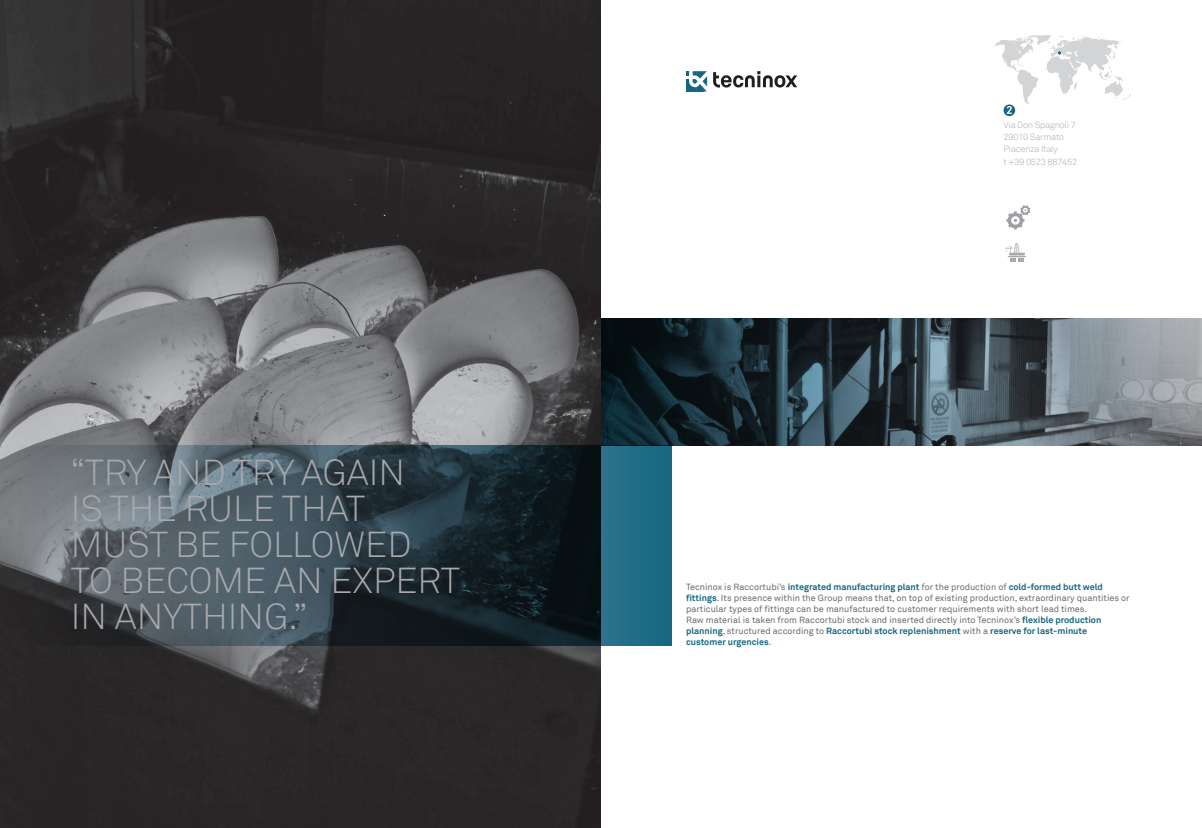
<style>
.page{position:relative;width:1202px;height:828px;background:#fff}
.page>*{position:absolute;margin:0;border:0;box-sizing:border-box;transform-origin:0 0}
.t1{font:300 36px/36px "Akkurat";color:#a8a9ad}
.t2{font:9px/11px "Akkurat";color:#6c6d70}
.t3{font:300 9px/12px "Akkurat";letter-spacing:-.02em;color:#a8a9ad}
.s1{font-weight:700;color:#156781}
</style>
<div class="page">
<img style="left:0;top:0;width:601px;height:828px">
<svg style="left:601px;top:319px;width:601px;height:126px;background:#414f57"></svg>
<svg style="left:0;top:445px;width:672px;height:200px;background:#374a53"></svg>
<div style="left:1003px;top:104px;width:12px;height:12px;background:#156781;border-radius:50%"></div>
<svg style="left:994px;top:35px;width:137px;height:79px"></svg>
<svg style="left:1006px;top:205px;width:24px;height:24px"></svg>
<svg style="left:687px;top:71px;width:20px;height:21px"></svg>
<svg style="left:713px;top:71px;width:84px;height:17px"></svg>
<svg style="left:1005px;top:243px;width:21px;height:19px"></svg>
<h1 class="t1" style="left:71px;top:455px;width:391px">“TRY AND TRY AGAIN<br>IS THE RULE THAT<br>MUST BE FOLLOWED<br>TO BECOME AN EXPERT<br>IN ANYTHING.”</h1>
<p class="t3" style="left:1003px;top:119px;width:75px">Via Don Spagnoli 7<br>29010 Sarmato<br>Piacenza Italy<br>t +39 0523 887452</p>
<p class="t2" style="left:686px;top:581px;width:445px">Tecninox is Raccortubi’s <span class="s1">integrated manufacturing plant</span> for the production of <span class="s1">cold-formed butt weld fittings</span>. Its presence within the Group means that, on top of existing production, extraordinary quantities or particular types of fittings can be manufactured to customer requirements with short lead times.<br>Raw material is taken from Raccortubi stock and inserted directly into Tecninox’s <span class="s1">flexible production planning</span>, structured according to <span class="s1">Raccortubi stock replenishment</span> with a <span class="s1">reserve for last-minute<br>customer urgencies</span>.</p>
</div>
